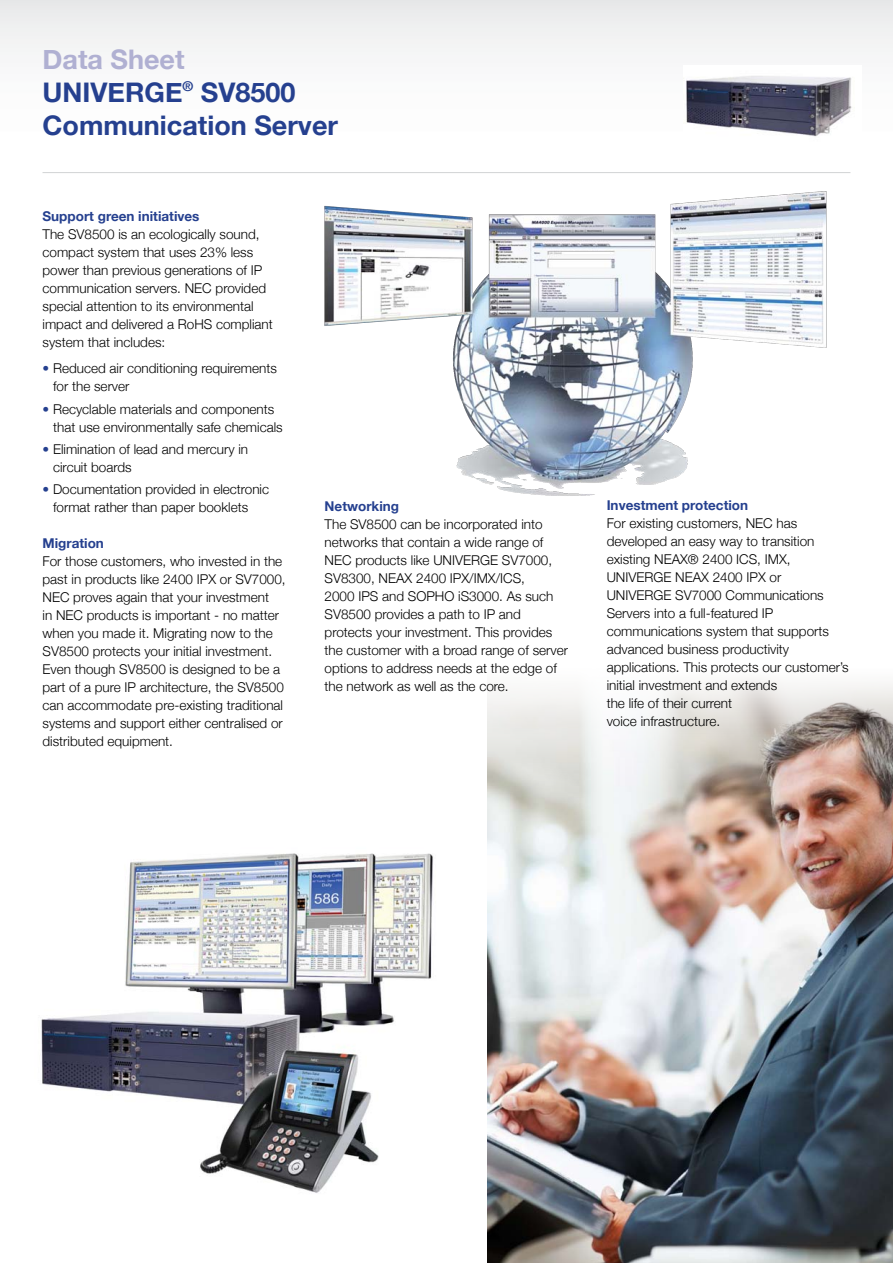
<style>
.page{position:relative;width:893px;height:1263px;background:#fff}
.page>*{position:absolute;margin:0;border:0;box-sizing:border-box;transform-origin:0 0}
.t1{font:700 27px/33px "Helvetica Neue";color:#25408f}
.t2{font:300 13.5px/18px "Helvetica Neue";color:#000}
.t3{font:700 13.5px "Helvetica Neue";color:#25408f}
.s1{color:#b0b0d2}
.s2{color:#25408f}
</style>
<div class="page">
<img style="left:487px;top:680px;width:406px;height:583px">
<div style="left:0;top:0;width:893px;height:221px;background:linear-gradient(to bottom,#efeff0,#fff)"></div>
<hr style="left:43px;top:172px;width:807px;height:1px;background:#d1d3d4">
<img style="left:684px;top:66px;width:178px;height:75px">
<img style="left:41px;top:853px;width:392px;height:340px">
<img style="left:305px;top:184px;width:537px;height:312px">
<h1 class="t1" style="left:43px;top:42px;width:297px"><span class="s1">Data Sheet<br></span>UNIVERGE<sup>®</sup> SV8500<br>Communication Server</h1>
<p class="t3" style="left:43px;top:208px;width:158px">Support green initiatives</p>
<p class="t2" style="left:43px;top:225px;width:232px">The SV8500 is an ecologically sound, compact system that uses 23% less power than previous generations of IP communication servers. NEC provided special attention to its environmental impact and delivered a RoHS compliant system that includes:</p>
<p class="t2" style="left:53px;top:359px;width:225px;text-indent:-11px"><span class="s2">•</span> Reduced air conditioning requirements for the server</p>
<p class="t2" style="left:53px;top:399px;width:231px;text-indent:-11px"><span class="s2">•</span> Recyclable materials and components that use environmentally safe chemicals</p>
<p class="t2" style="left:53px;top:440px;width:196px;text-indent:-11px"><span class="s2">•</span> Elimination of lead and mercury in circuit boards</p>
<p class="t2" style="left:53px;top:480px;width:217px;text-indent:-11px"><span class="s2">•</span> Documentation provided in electronic format rather than paper booklets</p>
<p class="t3" style="left:43px;top:535px;width:63px">Migration</p>
<p class="t2" style="left:43px;top:552px;width:245px">For those customers, who invested in the past in products like 2400 IPX or SV7000, NEC proves again that your investment<br>in NEC products is important - no matter when you made it. Migrating now to the SV8500 protects your initial investment.<br>Even though SV8500 is designed to be a part of a pure IP architecture, the SV8500 can accommodate pre-existing traditional systems and support either centralised or distributed equipment.</p>
<p class="t3" style="left:325px;top:498px;width:76px">Networking</p>
<p class="t2" style="left:325px;top:515px;width:245px">The SV8500 can be incorporated into networks that contain a wide range of NEC products like UNIVERGE SV7000, SV8300, NEAX 2400 IPX/IMX/ICS,<br>2000 IPS and SOPHO iS3000. As such SV8500 provides a path to IP and protects your investment. This provides the customer with a broad range of server options to address needs at the edge of the network as well as the core.</p>
<p class="t3" style="left:607px;top:497px;width:143px">Investment protection</p>
<p class="t2" style="left:607px;top:514px;width:244px">For existing customers, NEC has developed an easy way to transition existing NEAX® 2400 ICS, IMX,<br>UNIVERGE NEAX 2400 IPX or<br>UNIVERGE SV7000 Communications<br>Servers into a full-featured IP communications system that supports advanced business productivity applications. This protects our customer’s initial investment and extends<br>the life of their current<br>voice infrastructure.</p>
</div>
